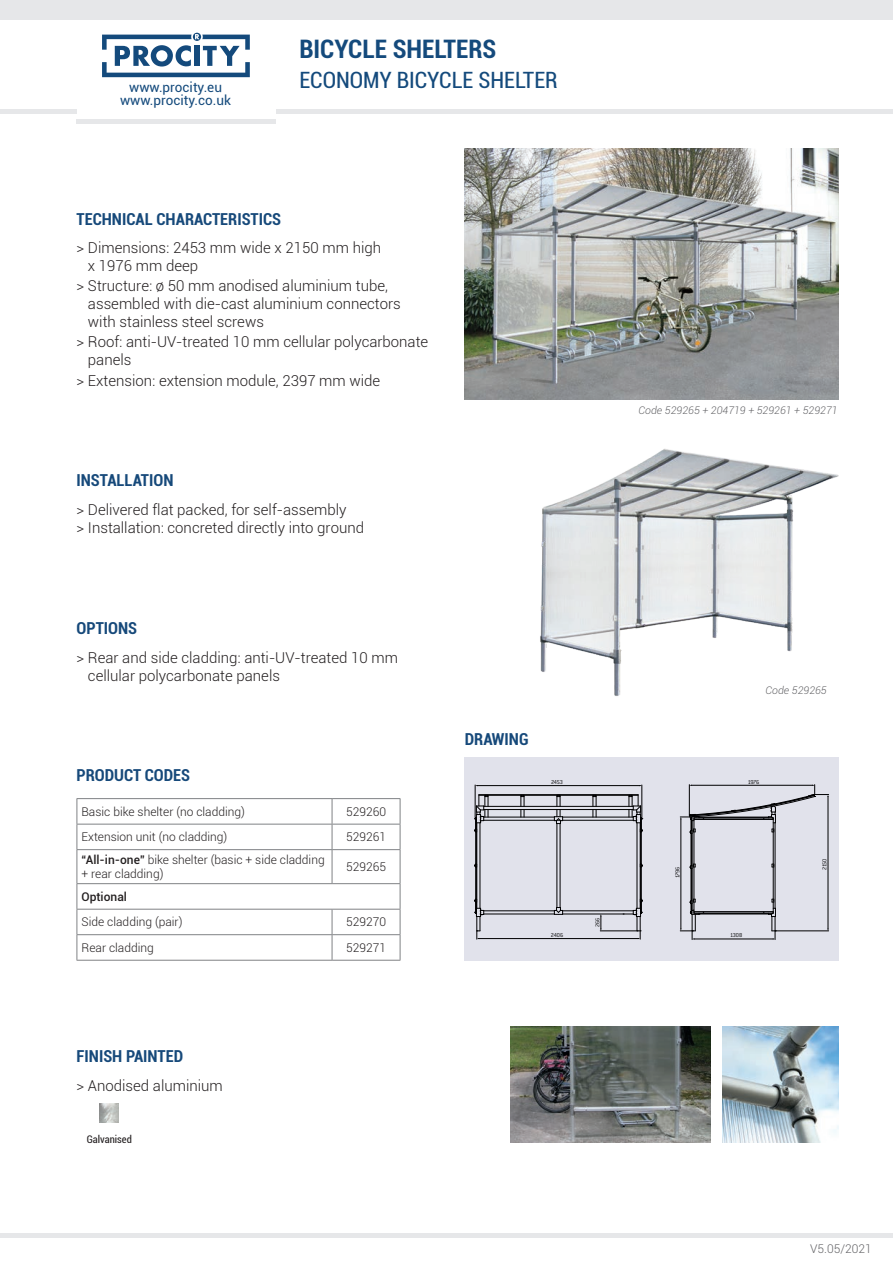
<style>
.page{position:relative;width:893px;height:1263px;background:#fff}
.page>*{position:absolute;margin:0;border:0;box-sizing:border-box;transform-origin:0 0}
.t1{font:700 condensed 25.5px "Roboto";color:#144a7c}
.t2{font:condensed 22.5px "Roboto";color:#144a7c}
.t3{font:700 condensed 16.5px "Roboto";color:#16497a}
.textes_à_puce{font:300 15px/18px "Roboto";color:#231f20}
.t4{font:13.5px/13.5px "Roboto";color:#144a7c;text-align:center}
._2011-Tab_LIGHT_dési{font:300 12px/13.5px "Roboto";color:#231f20}
._2011-Tab_BOLD_réf{font:300 12px "Roboto";color:#231f20}
.t5{font:300 12px "Roboto";color:#636366}
._2011-Tab_LIGHT_dési-2{font:500 12px "Roboto";color:#231f20}
.t6{font:italic 300 10.5px "Roboto";color:#636366}
.t7{font:condensed 10.5px "Roboto";color:#231f20}
.t8{font:300 6.3px "Conduit ITC Pro";letter-spacing:-.045em;color:#000001}
.s1{font-weight:500}
</style>
<div class="page">
<div style="left:0;top:0;width:893px;height:19px;background:#e6e7e9"></div>
<hr style="left:0;top:110px;width:77px;height:4px;background:#e6e7e9">
<hr style="left:276px;top:110px;width:617px;height:4px;background:#e6e7e9">
<hr style="left:0;top:1233px;width:893px;height:4px;background:#e6e7e9">
<hr style="left:77px;top:119px;width:199px;height:4px;background:#e6e7e9">
<svg style="left:102px;top:33px;width:148px;height:44px"></svg>
<hr style="left:77px;top:824px;width:255px;height:1px;background:#808285">
<hr style="left:332px;top:824px;width:68px;height:1px;background:#808285">
<svg style="left:332px;top:799px;width:1px;height:50px"></svg>
<svg style="left:400px;top:799px;width:1px;height:50px"></svg>
<hr style="left:77px;top:849px;width:255px;height:1px;background:#808285">
<hr style="left:332px;top:849px;width:68px;height:1px;background:#808285">
<hr style="left:332px;top:850px;width:1px;height:33px;background:#808285">
<hr style="left:400px;top:850px;width:1px;height:33px;background:#808285">
<hr style="left:77px;top:883px;width:255px;height:1px;background:#808285">
<hr style="left:332px;top:883px;width:68px;height:1px;background:#808285">
<hr style="left:77px;top:909px;width:255px;height:1px;background:#808285">
<hr style="left:332px;top:909px;width:68px;height:1px;background:#808285">
<hr style="left:77px;top:934px;width:255px;height:1px;background:#808285">
<hr style="left:332px;top:934px;width:68px;height:1px;background:#808285">
<svg style="left:332px;top:909px;width:1px;height:51px"></svg>
<svg style="left:400px;top:884px;width:1px;height:76px"></svg>
<hr style="left:77px;top:960px;width:255px;height:1px;background:#808285">
<hr style="left:332px;top:960px;width:68px;height:1px;background:#808285">
<hr style="left:77px;top:798px;width:255px;height:1px;background:#808285">
<hr style="left:332px;top:798px;width:68px;height:1px;background:#808285">
<svg style="left:77px;top:799px;width:1px;height:50px"></svg>
<hr style="left:77px;top:850px;width:1px;height:33px;background:#808285">
<svg style="left:77px;top:884px;width:1px;height:76px"></svg>
<img style="left:100px;top:1103px;width:19px;height:19px">
<img style="left:540px;top:448px;width:299px;height:248px">
<img style="left:465px;top:149px;width:374px;height:251px">
<img style="left:510px;top:1027px;width:200px;height:116px">
<img style="left:723px;top:1027px;width:116px;height:116px">
<div style="left:465px;top:757px;width:374px;height:203px;background:#e1e2eb"></div>
<hr style="left:775px;top:823px;width:1px;height:85px;background:#000001">
<hr style="left:692px;top:821px;width:1px;height:89px;background:#000001">
<hr style="left:699px;top:914px;width:70px;height:1px;background:#000001">
<hr style="left:475px;top:867px;width:1px;height:32px;background:#000001">
<hr style="left:475px;top:832px;width:1px;height:32px;background:#000001">
<hr style="left:476px;top:832px;width:1px;height:32px;background:#000001">
<hr style="left:476px;top:867px;width:1px;height:32px;background:#000001">
<hr style="left:773px;top:867px;width:1px;height:32px;background:#000001">
<hr style="left:773px;top:832px;width:1px;height:32px;background:#000001">
<hr style="left:694px;top:832px;width:1px;height:32px;background:#000001">
<hr style="left:694px;top:867px;width:1px;height:32px;background:#000001">
<hr style="left:694px;top:911px;width:79px;height:1px;background:#000001">
<hr style="left:694px;top:913px;width:79px;height:1px;background:#000001">
<hr style="left:637px;top:823px;width:1px;height:85px;background:#000001">
<hr style="left:477px;top:823px;width:1px;height:85px;background:#000001">
<hr style="left:480px;top:823px;width:1px;height:85px;background:#000001">
<hr style="left:484px;top:914px;width:70px;height:1px;background:#000001">
<hr style="left:563px;top:914px;width:70px;height:1px;background:#000001">
<hr style="left:484px;top:910px;width:70px;height:1px;background:#000001">
<hr style="left:563px;top:910px;width:70px;height:1px;background:#000001">
<hr style="left:479px;top:794px;width:79px;height:1px;background:#000001">
<hr style="left:479px;top:795px;width:79px;height:1px;background:#000001">
<hr style="left:484px;top:820px;width:70px;height:1px;background:#000001">
<hr style="left:563px;top:820px;width:70px;height:1px;background:#000001">
<hr style="left:484px;top:817px;width:70px;height:1px;background:#000001">
<hr style="left:563px;top:817px;width:70px;height:1px;background:#000001">
<hr style="left:484px;top:806px;width:149px;height:1px;background:#000001">
<hr style="left:484px;top:809px;width:149px;height:1px;background:#000001">
<hr style="left:557px;top:823px;width:1px;height:84px;background:#000001">
<hr style="left:560px;top:823px;width:1px;height:84px;background:#000001">
<svg style="left:554px;top:907px;width:9px;height:8px"></svg>
<hr style="left:559px;top:794px;width:79px;height:1px;background:#000001">
<hr style="left:559px;top:795px;width:79px;height:1px;background:#000001">
<svg style="left:521px;top:795px;width:4px;height:22px"></svg>
<svg style="left:593px;top:795px;width:4px;height:22px"></svg>
<svg style="left:554px;top:795px;width:9px;height:29px"></svg>
<hr style="left:641px;top:867px;width:1px;height:32px;background:#000001">
<hr style="left:641px;top:832px;width:1px;height:32px;background:#000001">
<hr style="left:640px;top:832px;width:1px;height:32px;background:#000001">
<hr style="left:640px;top:867px;width:1px;height:32px;background:#000001">
<hr style="left:691px;top:833px;width:1px;height:33px;background:#000001">
<hr style="left:691px;top:868px;width:1px;height:33px;background:#000001">
<svg style="left:690px;top:864px;width:6px;height:5px"></svg>
<svg style="left:475px;top:795px;width:14px;height:38px"></svg>
<svg style="left:629px;top:795px;width:14px;height:38px"></svg>
<hr style="left:475px;top:785px;width:1px;height:33px;background:#000001">
<hr style="left:642px;top:785px;width:1px;height:33px;background:#000001">
<hr style="left:477px;top:785px;width:163px;height:1px;background:#000001">
<hr style="left:776px;top:930px;width:53px;height:1px;background:#000001">
<hr style="left:828px;top:796px;width:1px;height:133px;background:#000001">
<hr style="left:694px;top:939px;width:79px;height:1px;background:#000001">
<svg style="left:763px;top:899px;width:13px;height:40px"></svg>
<hr style="left:681px;top:819px;width:1px;height:110px;background:#000001">
<svg style="left:680px;top:899px;width:24px;height:40px"></svg>
<svg style="left:680px;top:785px;width:149px;height:49px"></svg>
<hr style="left:479px;top:938px;width:159px;height:1px;background:#000001">
<svg style="left:475px;top:899px;width:9px;height:40px"></svg>
<svg style="left:633px;top:899px;width:10px;height:40px"></svg>
<hr style="left:600px;top:930px;width:36px;height:1px;background:#000001">
<svg style="left:600px;top:914px;width:2px;height:17px"></svg>
<p class="t4" style="left:120px;top:80px;width:113px">www.procity.eu www.procity.co.uk</p>
<h1 class="t1" style="left:299px;top:31px;width:198px">BICYCLE SHELTERS</h1>
<p class="t2" style="left:299px;top:65px;width:260px">ECONOMY BICYCLE SHELTER</p>
<p class="t3" style="left:77px;top:207px;width:206px">TECHNICAL CHARACTERISTICS</p>
<p class="textes_à_puce" style="left:88px;top:238px;width:295px;text-indent:-11px">&gt; Dimensions: 2453 mm wide x 2150 mm high x 1976 mm deep</p>
<p class="textes_à_puce" style="left:88px;top:276px;width:314px;text-indent:-11px">&gt; Structure: ø 50 mm anodised aluminium tube, assembled with die-cast aluminium connectors with stainless steel screws</p>
<p class="textes_à_puce" style="left:88px;top:333px;width:342px;text-indent:-11px">&gt; Roof: anti-UV-treated 10 mm cellular polycarbonate panels</p>
<p class="textes_à_puce" style="left:77px;top:371px;width:305px">&gt; Extension: extension module, 2397 mm wide</p>
<p class="t3" style="left:77px;top:469px;width:98px">INSTALLATION</p>
<p class="textes_à_puce" style="left:77px;top:500px;width:289px">&gt; Delivered flat packed, for self-assembly<br>&gt; Installation: concreted directly into ground</p>
<p class="t3" style="left:77px;top:617px;width:62px">OPTIONS</p>
<p class="textes_à_puce" style="left:88px;top:648px;width:312px;text-indent:-11px">&gt; Rear and side cladding: anti-UV-treated 10 mm cellular polycarbonate panels</p>
<p class="t3" style="left:77px;top:764px;width:115px">PRODUCT CODES</p>
<p class="_2011-Tab_LIGHT_dési" style="left:82px;top:804px;width:165px">Basic bike shelter (no cladding)</p>
<p class="_2011-Tab_BOLD_réf" style="left:346px;top:803px;width:41px">529260</p>
<p class="_2011-Tab_LIGHT_dési" style="left:82px;top:830px;width:147px">Extension unit (no cladding)</p>
<p class="_2011-Tab_BOLD_réf" style="left:346px;top:829px;width:41px">529261</p>
<p class="_2011-Tab_LIGHT_dési" style="left:82px;top:853px;width:245px"><span class="s1">“All-in-one”</span> bike shelter (basic + side cladding + rear cladding)</p>
<p class="_2011-Tab_BOLD_réf" style="left:346px;top:858px;width:41px">529265</p>
<p class="_2011-Tab_LIGHT_dési-2" style="left:82px;top:888px;width:47px">Optional</p>
<p class="_2011-Tab_LIGHT_dési" style="left:82px;top:915px;width:103px">Side cladding (pair)</p>
<p class="_2011-Tab_BOLD_réf" style="left:346px;top:914px;width:41px">529270</p>
<p class="_2011-Tab_LIGHT_dési" style="left:82px;top:940px;width:74px">Rear cladding</p>
<p class="_2011-Tab_BOLD_réf" style="left:346px;top:939px;width:41px">529271</p>
<p class="t6" style="left:639px;top:403px;width:201px">Code 529265 + 204719 + 529261 + 529271</p>
<p class="t3" style="left:465px;top:727px;width:65px">DRAWING</p>
<p class="t6" style="left:765px;top:683px;width:63px">Code 529265</p>
<p class="t8" style="left:551px;top:779px;width:13px">2453</p>
<p class="t8" style="left:748px;top:779px;width:13px">1976</p>
<p class="t8" style="left:551px;top:932px;width:14px">2406</p>
<p class="t8" style="left:594px;top:927px;width:11px;rotate:-90deg">266</p>
<p class="t8" style="left:674px;top:878px;width:13px;rotate:-90deg">1796</p>
<p class="t8" style="left:730px;top:932px;width:14px">1308</p>
<p class="t8" style="left:821px;top:870px;width:13px;rotate:-90deg">2150</p>
<p class="t3" style="left:77px;top:1044px;width:108px">FINISH PAINTED</p>
<p class="textes_à_puce" style="left:77px;top:1076px;width:148px">&gt; Anodised aluminium</p>
<p class="t7" style="left:87px;top:1131px;width:47px">Galvanised</p>
<p class="t5" style="left:810px;top:1240px;width:63px">V5.05/2021</p>
</div>
